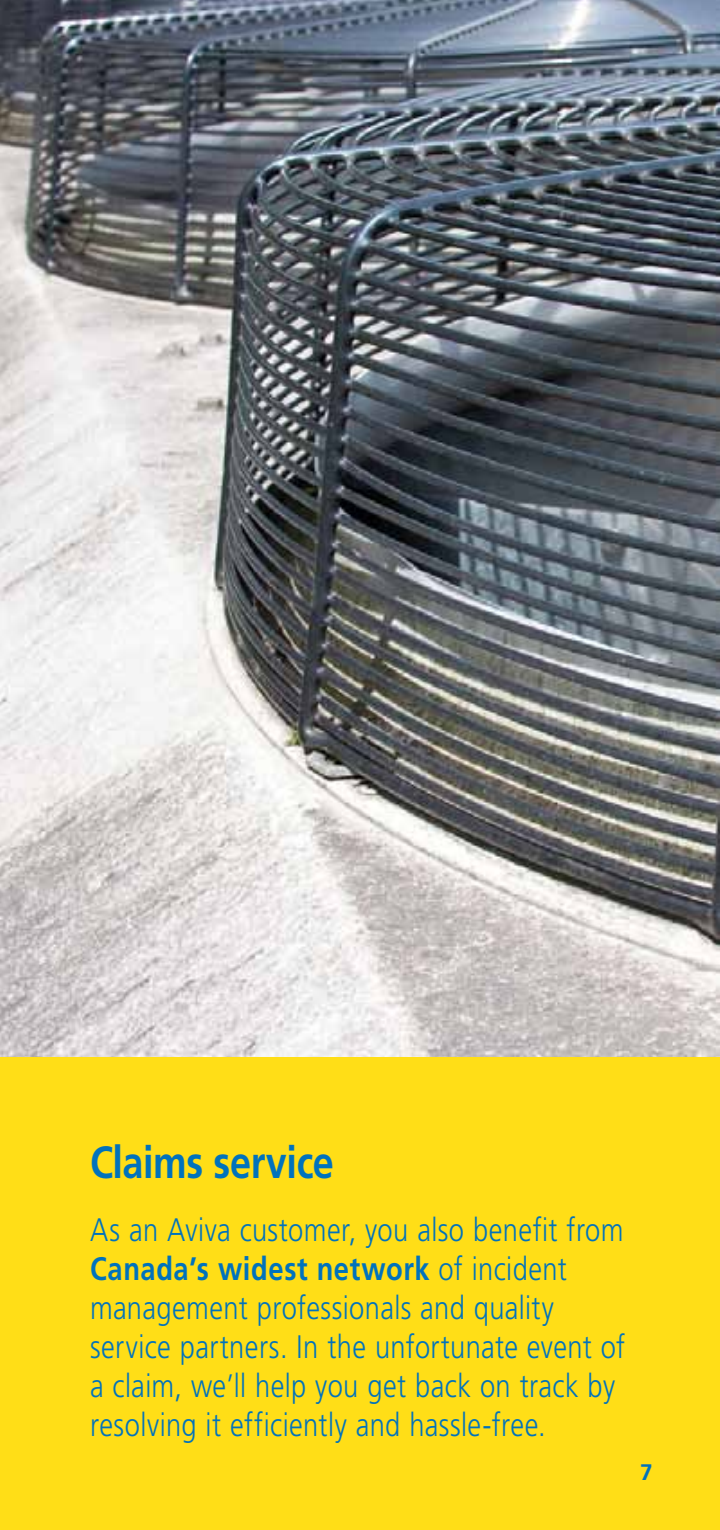
<style>
.page{position:relative;width:720px;height:1530px;background:#fff}
.page>*{position:absolute;margin:0;border:0;box-sizing:border-box;transform-origin:0 0}
.t1{font:700 45px "Frutiger";letter-spacing:-.01em;color:#0072bc;scale:.84 1}
.t2{font:300 32.5px/39px "Frutiger";letter-spacing:.015em;color:#0072bc;scale:.84 1}
.t3{font:700 22.5px "Frutiger";color:#0072bc}
.s1{font-weight:700}
</style>
<div class="page">
<img style="left:0;top:0;width:720px;height:1058px">
<div style="left:0;top:1058px;width:720px;height:472px;background:#ffde17"></div>
<h1 class="t1" style="left:90px;top:1136px;width:292px">Claims service</h1>
<p class="t2" style="left:90px;top:1211px;width:639px">As an Aviva customer, you also benefit from <span class="s1">Canada’s widest network</span> of incident management professionals and quality service partners. In the unfortunate event of a claim, we’ll help you get back on track by resolving it efficiently and hassle-free.</p>
<p class="t3" style="left:640px;top:1459px;width:14px">7</p>
</div>
